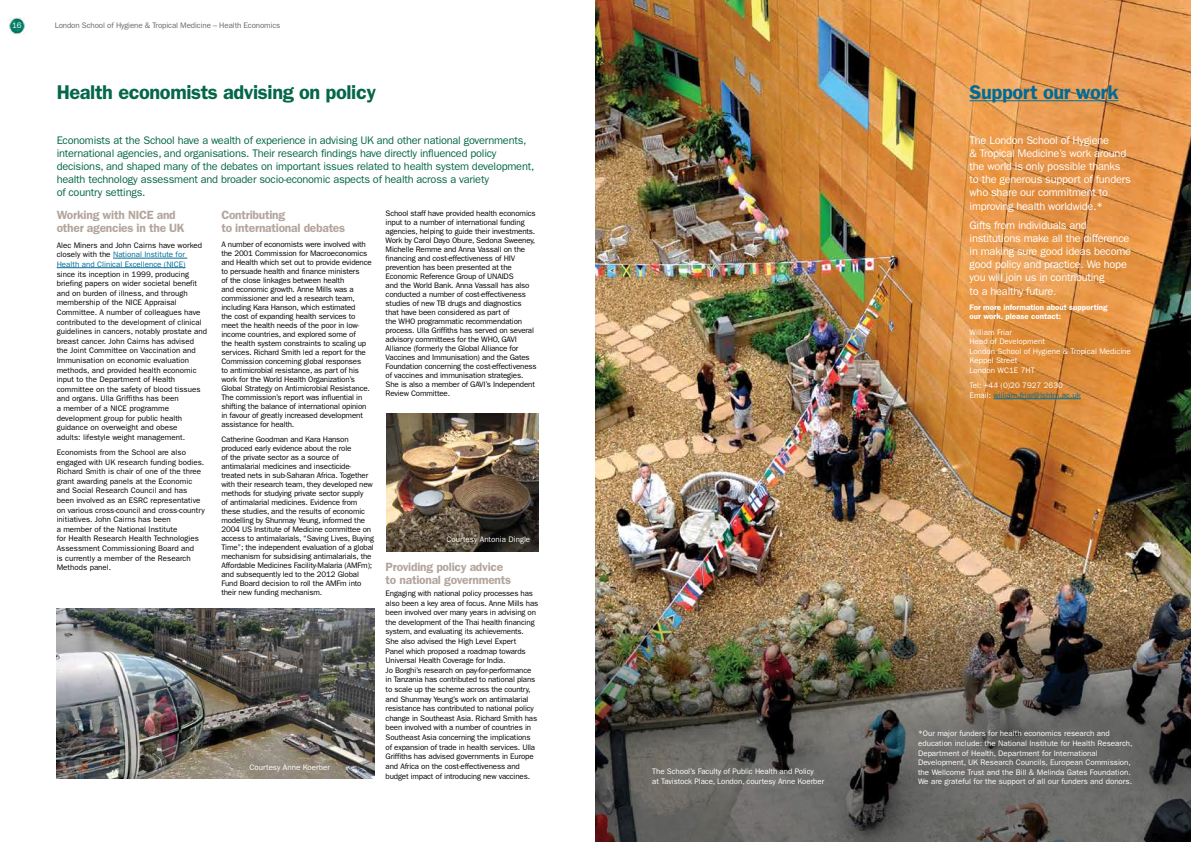
<style>
.page{position:relative;width:1191px;height:842px;background:#fff}
.page>*{position:absolute;margin:0;border:0;box-sizing:border-box;transform-origin:0 0}
.t1{font:600 20px "Franklin Gothic LT";letter-spacing:-.02em;color:#05674a}
.t2{font:600 20px "Franklin Gothic LT";letter-spacing:-.02em;color:#006c96}
.Sub_Header{font:600 12px/13px "Franklin Gothic LT";letter-spacing:-.02em;color:#b4a59c}
.Intro_Para{font:11px/13.2px "Franklin Gothic LT";letter-spacing:-.02em;color:#05674a}
.Intro_Para-2{font:11px/13.2px "Franklin Gothic LT";letter-spacing:-.02em;color:#fff}
.body_copy{font:8px/9px "Franklin Gothic LT";letter-spacing:-.02em;color:#000}
.body_copy-2{font:8px/9.6px "Franklin Gothic LT";color:#000}
.Sub_Header-2{font:8px/9px "Franklin Gothic LT";letter-spacing:-.02em;color:#000}
.body_copy-3{font:8px/9.6px "Franklin Gothic LT";color:#fff}
.body_copy-4{font:600 8px/9.6px "Franklin Gothic LT";color:#fff}
.body_copy-5{font:8px "Franklin Gothic LT";letter-spacing:-.015em;color:#696869}
.s1{color:#006c96}
</style>
<div class="page">
<img style="left:9px;top:18px;width:16px;height:16px">
<img style="left:57px;top:609px;width:317px;height:170px">
<img style="left:595px;top:0;width:596px;height:575px">
<hr style="left:969px;top:100px;width:149px;height:1px;background:#006c96">
<hr style="left:113px;top:258px;width:74px;height:1px;background:#006c96">
<hr style="left:57px;top:267px;width:128px;height:1px;background:#006c96">
<hr style="left:993px;top:398px;width:87px;height:1px;background:#006c96">
<img style="left:386px;top:414px;width:153px;height:137px">
<img style="left:595px;top:575px;width:596px;height:267px">
<p class="body_copy-3" style="left:12px;top:21px;width:11px">16</p>
<p class="body_copy-5" style="left:55px;top:21px;width:227px">London School of Hygiene &amp; Tropical Medicine – Health Economics</p>
<p class="t1" style="left:57px;top:80px;width:321px">Health economists advising on policy</p>
<p class="t2" style="left:969px;top:80px;width:151px">Support our work</p>
<p class="Intro_Para" style="left:57px;top:133px;width:479px">Economists at the School have a wealth of experience in advising UK and other national governments, international agencies, and organisations. Their research findings have directly influenced policy decisions, and shaped many of the debates on important issues related to health system development, health technology assessment and broader socio-economic aspects of health across a variety<br>of country settings.</p>
<p class="Sub_Header" style="left:57px;top:209px;width:129px">Working with NICE and other agencies in the UK</p>
<p class="body_copy-2" style="left:57px;top:240px;width:152px">Alec Miners and John Cairns have worked closely with the <span class="s1">National Institute for Health and Clinical Excellence (NICE)<br></span>since its inception in 1999, producing briefing papers on wider societal benefit and on burden of illness, and through membership of the NICE Appraisal Committee. A number of colleagues have contributed to the development of clinical guidelines in cancers, notably prostate and breast cancer. John Cairns has advised the Joint Committee on Vaccination and Immunisation on economic evaluation methods, and provided health economic input to the Department of Health committee on the safety of blood tissues and organs. Ulla Griffiths has been<br>a member of a NICE programme development group for public health guidance on overweight and obese<br>adults: lifestyle weight management.</p>
<p class="body_copy-2" style="left:57px;top:447px;width:150px">Economists from the School are also engaged with UK research funding bodies.<br>Richard Smith is chair of one of the three grant awarding panels at the Economic and Social Research Council and has been involved as an ESRC representative on various cross-council and cross-country initiatives. John Cairns has been<br>a member of the National Institute<br>for Health Research Health Technologies Assessment Commissioning Board and<br>is currently a member of the Research Methods panel.</p>
<p class="Intro_Para-2" style="left:969px;top:133px;width:163px">The London School of Hygiene<br>&amp; Tropical Medicine’s work around the world is only possible thanks to the generous support of funders who share our commitment to improving health worldwide.*</p>
<p class="Intro_Para-2" style="left:969px;top:218px;width:163px">Gifts from individuals and institutions make all the difference in making sure good ideas become good policy and practice. We hope you will join us in contributing<br>to a healthy future.</p>
<p class="body_copy-4" style="left:969px;top:302px;width:139px">For more information about supporting our work, please contact:</p>
<p class="body_copy-3" style="left:969px;top:327px;width:163px">William Friar<br>Head of Development<br>London School of Hygiene &amp; Tropical Medicine<br>Keppel Street<br>London WC1E 7HT</p>
<p class="body_copy-3" style="left:969px;top:381px;width:113px">Tel: +44 (0)20 7927 2630<br>Email: <span class="s1">william.friar@lshtm.ac.uk</span></p>
<p class="Sub_Header-2" style="left:386px;top:209px;width:152px">School staff have provided health economics input to a number of international funding agencies, helping to guide their investments.<br>Work by Carol Dayo Obure, Sedona Sweeney, Michelle Remme and Anna Vassall on the financing and cost-effectiveness of HIV prevention has been presented at the Economic Reference Group of UNAIDS<br>and the World Bank. Anna Vassall has also conducted a number of cost-effectiveness studies of new TB drugs and diagnostics that have been considered as part of<br>the WHO programmatic recommendation process. Ulla Griffiths has served on several advisory committees for the WHO, GAVI Alliance (formerly the Global Alliance for Vaccines and Immunisation) and the Gates Foundation concerning the cost-effectiveness of vaccines and immunisation strategies.<br>She is also a member of GAVI’s Independent Review Committee.</p>
<p class="Sub_Header" style="left:221px;top:209px;width:125px">Contributing<br>to international debates</p>
<p class="body_copy" style="left:221px;top:240px;width:152px">A number of economists were involved with the 2001 Commission for Macroeconomics and Health which set out to provide evidence to persuade health and finance ministers<br>of the close linkages between health<br>and economic growth. Anne Mills was a commissioner and led a research team, including Kara Hanson, which estimated<br>the cost of expanding health services to meet the health needs of the poor in low&shy;income countries, and explored some of<br>the health system constraints to scaling up services. Richard Smith led a report for the Commission concerning global responses<br>to antimicrobial resistance, as part of his work for the World Health Organization’s Global Strategy on Antimicrobial Resistance.<br>The commission’s report was influential in shifting the balance of international opinion in favour of greatly increased development assistance for health.</p>
<p class="body_copy" style="left:221px;top:435px;width:154px">Catherine Goodman and Kara Hanson produced early evidence about the role<br>of the private sector as a source of antimalarial medicines and insecticide&shy;treated nets in sub-Saharan Africa. Together with their research team, they developed new methods for studying private sector supply<br>of antimalarial medicines. Evidence from these studies, and the results of economic modelling by Shunmay Yeung, informed the 2004 US Institute of Medicine committee on access to antimalarials, “Saving Lives, Buying Time”; the independent evaluation of a global mechanism for subsidising antimalarials, the Affordable Medicines Facility-Malaria (AMFm); and subsequently led to the 2012 Global Fund Board decision to roll the AMFm into their new funding mechanism.</p>
<p class="body_copy-3" style="left:446px;top:534px;width:85px">Courtesy Antonia Dingle</p>
<p class="Sub_Header" style="left:386px;top:560px;width:127px">Providing policy advice to national governments</p>
<p class="body_copy" style="left:386px;top:589px;width:154px;line-height:9.6px">Engaging with national policy processes has also been a key area of focus. Anne Mills has been involved over many years in advising on the development of the Thai health financing system, and evaluating its achievements.<br>She also advised the High Level Expert<br>Panel which proposed a roadmap towards Universal Health Coverage for India.<br>Jo Borghi’s research on pay-for-performance in Tanzania has contributed to national plans to scale up the scheme across the country, and Shunmay Yeung’s work on antimalarial resistance has contributed to national policy change in Southeast Asia. Richard Smith has been involved with a number of countries in Southeast Asia concerning the implications of expansion of trade in health services. Ulla Griffiths has advised governments in Europe and Africa on the cost-effectiveness and budget impact of introducing new vaccines.</p>
<p class="body_copy-3" style="left:918px;top:729px;width:216px">*Our major funders for health economics research and education include: the National Institute for Health Research, Department of Health, Department for International Development, UK Research Councils, European Commission, the Wellcome Trust and the Bill &amp; Melinda Gates Foundation.<br>We are grateful for the support of all our funders and donors.</p>
<p class="body_copy-3" style="left:249px;top:762px;width:82px">Courtesy Anne Koerber</p>
<p class="body_copy-3" style="left:652px;top:767px;width:174px">The School’s Faculty of Public Health and Policy<br>at Tavistock Place, London, courtesy Anne Koerber</p>
</div>
